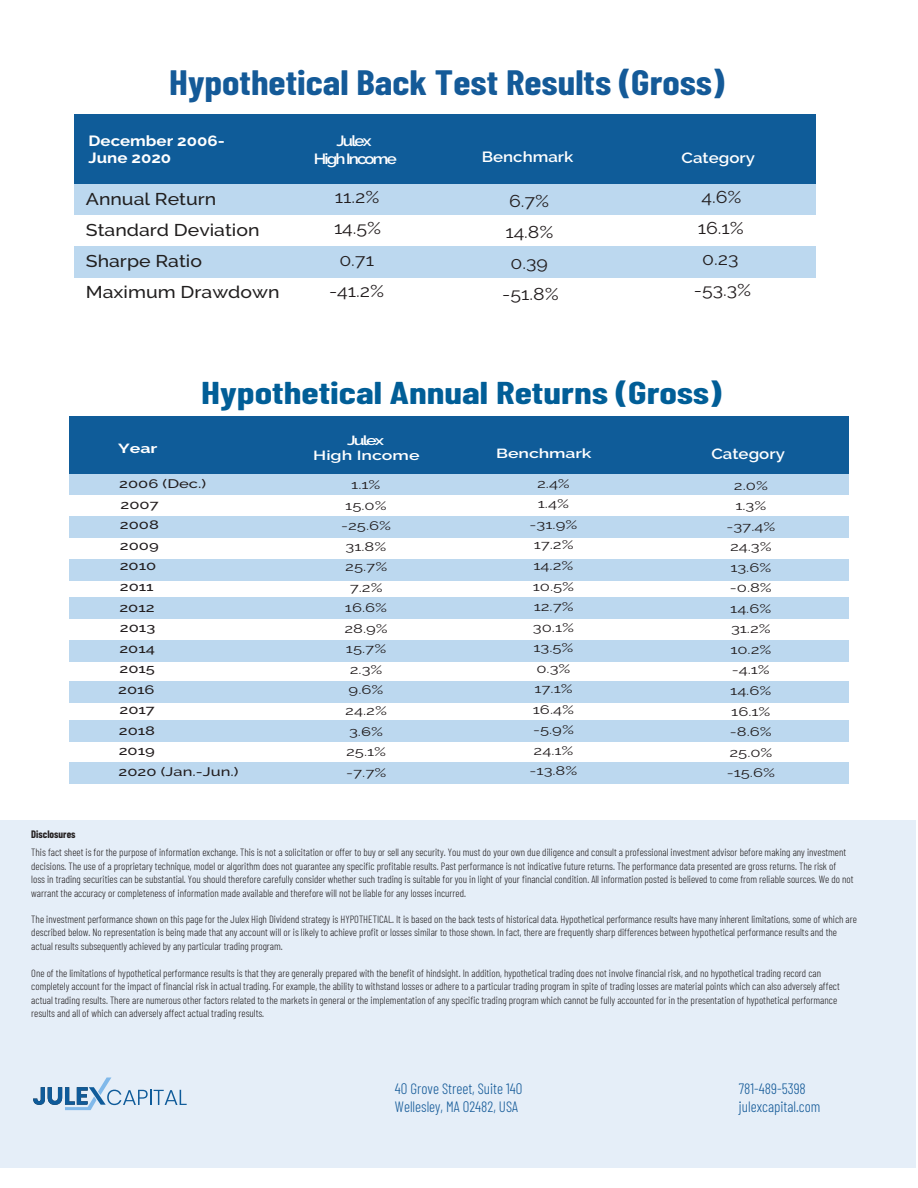
<style>
.page{position:relative;width:918px;height:1188px;background:#fff}
.page>*{position:absolute;margin:0;border:0;box-sizing:border-box;transform-origin:0 0}
.t1{font:700 34.35px "Barlow Condensed";color:#145a98;scale:1.14 1}
.t2{font:700 30.75px "Barlow Condensed";color:#015e97;scale:1.29 1}
.t3{font:16.95px/31.2px "Raleway";color:#221d1e;text-align:center;scale:1.14 1}
.t4{font:500 16.95px/31px "Raleway";color:#211f1f;scale:1.14 1}
.t5{font:300 15px/18px "Barlow Condensed";color:#145a98}
.t6{font:600 14.7px "Raleway";color:#fff;scale:1.14 1}
.t7{font:700 14.7px/17.1px "Raleway";color:#fff;scale:1.14 1}
.t8{font:600 14.7px/17.7px "Raleway";letter-spacing:-.11em;color:#fff;text-align:center;scale:1.14 1}
.t9{font:600 13.2px/15.3px "Raleway";letter-spacing:-.005em;color:#fff;text-align:center;scale:1.34 1}
.t10{font:700 13.2px "Raleway";color:#fff;scale:1.34 1}
.t11{font:12.3px/20.5px "Raleway";color:#221d1e;text-align:center;scale:1.34 1}
.t12{font:500 12.3px/20.5px "Raleway";color:#221d1e;scale:1.34 1}
.t13{font:300 10.5px/13.5px "Barlow Condensed";color:#231f20}
.t14{font:700 10.5px "Barlow Condensed";color:#231f20}
</style>
<div class="page">
<div style="left:0;top:820px;width:915px;height:348px;background:#e5eef8"></div>
<svg style="left:33px;top:1077px;width:154px;height:33px"></svg>
<div style="left:75px;top:184px;width:741px;height:31px;background:#bcd8ef"></div>
<div style="left:75px;top:247px;width:741px;height:31px;background:#bcd8ef"></div>
<div style="left:75px;top:114px;width:741px;height:70px;background:#0f5c99"></div>
<div style="left:69px;top:473px;width:780px;height:21px;background:#bcd8ef"></div>
<div style="left:69px;top:517px;width:780px;height:21px;background:#bcd8ef"></div>
<div style="left:69px;top:559px;width:780px;height:21px;background:#bcd8ef"></div>
<div style="left:69px;top:598px;width:780px;height:21px;background:#bcd8ef"></div>
<div style="left:69px;top:640px;width:780px;height:21px;background:#bcd8ef"></div>
<div style="left:69px;top:682px;width:780px;height:21px;background:#bcd8ef"></div>
<div style="left:69px;top:721px;width:780px;height:21px;background:#bcd8ef"></div>
<div style="left:69px;top:763px;width:780px;height:21px;background:#bcd8ef"></div>
<div style="left:69px;top:416px;width:780px;height:58px;background:#0f5c99"></div>
<h1 class="t1" style="left:169px;top:58px;width:489px">Hypothetical Back Test Results (Gross)</h1>
<h3 class="t7" style="left:89px;top:132px;width:121px">December 2006-<br>June 2020</h3>
<h3 class="t8" style="left:314px;top:132px;width:74px">Julex<br>HighIncome</h3>
<h3 class="t6" style="left:482px;top:148px;width:82px">Benchmark</h3>
<h3 class="t4" style="left:86px;top:184px;width:171px">Annual Return<br>Standard Deviation<br>Sharpe Ratio<br>Maximum Drawdown</h3>
<h3 class="t3" style="left:329px;top:182px;width:50px">11.2%<br>14.5%<br>0.71 -41.2%</h3>
<h3 class="t3" style="left:502px;top:185px;width:51px">6.7%<br>14.8%<br>0.39 -51.8%</h3>
<h3 class="t6" style="left:682px;top:149px;width:66px">Category</h3>
<h3 class="t3" style="left:694px;top:181px;width:52px">4.6%<br>16.1%<br>0.23 -53.3%</h3>
<p class="t10" style="left:118px;top:440px;width:31px">Year</p>
<h2 class="t2" style="left:201px;top:371px;width:405px">Hypothetical Annual Returns (Gross)</h2>
<p class="t9" style="left:313px;top:433px;width:81px">Julex<br>High Income</p>
<p class="t9" style="left:496px;top:446px;width:73px">Benchmark</p>
<h3 class="t6" style="left:711px;top:446px;width:66px">Category</h3>
<p class="t12" style="left:118px;top:474px;width:91px">2006 (Dec.)<br>2007<br>2008<br>2009<br>2010<br>2011<br>2012<br>2013<br>2014<br>2015<br>2016<br>2017<br>2018<br>2019<br>2020 (Jan.-Jun.)</p>
<p class="t11" style="left:341px;top:474px;width:39px">1.1%<br>15.0% -25.6%<br>31.8%<br>25.7%<br>7.2%<br>16.6%<br>28.9%<br>15.7%<br>2.3%<br>9.6%<br>24.2%<br>3.6%</p>
<p class="t11" style="left:346px;top:721px;width:32px">-<br>25.1% -7.7%</p>
<p class="t11" style="left:530px;top:473px;width:37px">2.4%<br>1.4% -31.9%<br>17.2%<br>14.2%<br>10.5%<br>12.7%<br>30.1%<br>13.5%<br>0.3%<br>17.1%<br>16.4% -5.9%<br>24.1% -13.8%</p>
<p class="t11" style="left:726px;top:475px;width:38px">2.0%<br>1.3% -37.4%<br>24.3%<br>13.6% -0.8%<br>14.6%<br>31.2%<br>10.2% -4.1%<br>14.6%<br>16.1% -8.6%<br>25.0% -15.6%</p>
<p class="t14" style="left:31px;top:827px;width:46px">Disclosures</p>
<p class="t13" style="left:31px;top:845px;width:824px">This fact sheet is for the purpose of information exchange. This is not a solicitation or offer to buy or sell any security. You must do your own due diligence and consult a professional investment advisor before making any investment decisions. The use of a proprietary technique, model or algorithm does not guarantee any specific profitable results. Past performance is not indicative future returns. The performance data presented are gross returns. The risk of<br>loss in trading securities can be substantial. You should therefore carefully consider whether such trading is suitable for you in light of your financial condition. All information posted is believed to come from reliable sources. We do not warrant the accuracy or completeness of information made available and therefore will not be liable for any losses incurred.</p>
<p class="t13" style="left:31px;top:911px;width:827px">The investment performance shown on this page for the Julex High Dividend strategy is HYPOTHETICAL. It is based on the back tests of historical data. Hypothetical performance results have many inherent limitations, some of which are described below. No representation is being made that any account will or is likely to achieve profit or losses similar to those shown. In fact, there are frequently sharp differences between hypothetical performance results and the actual results subsequently achieved by any particular trading program.</p>
<p class="t13" style="left:31px;top:965px;width:810px">One of the limitations of hypothetical performance results is that they are generally prepared with the benefit of hindsight. In addition, hypothetical trading does not involve financial risk, and no hypothetical trading record can completely account for the impact of financial risk in actual trading. For example, the ability to withstand losses or adhere to a particular trading program in spite of trading losses are material points which can also adversely affect actual trading results. There are numerous other factors related to the markets in general or the implementation of any specific trading program which cannot be fully accounted for in the presentation of hypothetical performance results and all of which can adversely affect actual trading results.</p>
<h3 class="t5" style="left:395px;top:1078px;width:129px">40 Grove Street, Suite 140<br>Wellesley, MA 02482, USA</h3>
<h3 class="t5" style="left:739px;top:1078px;width:83px">781-489-5398 julexcapital.com</h3>
</div>
